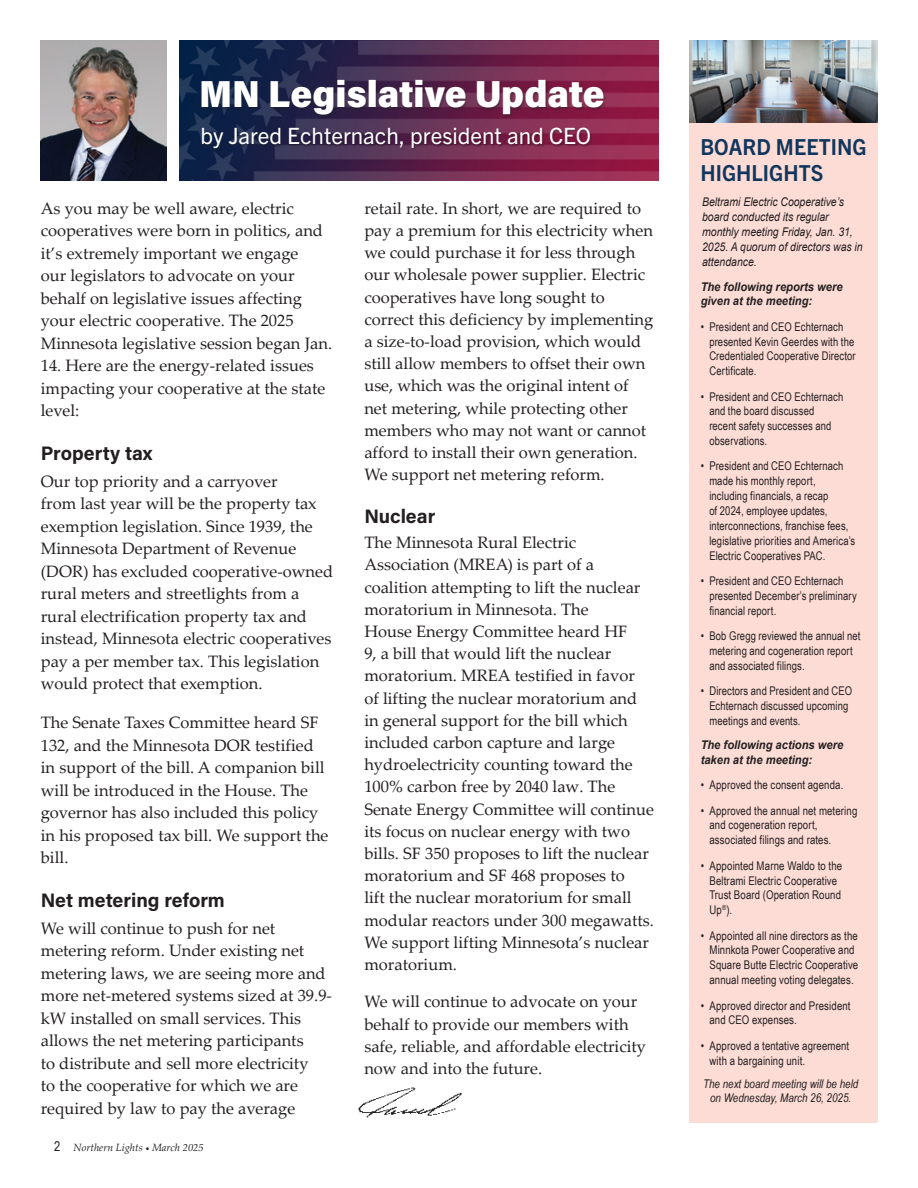
<style>
.page{position:relative;width:918px;height:1188px;background:#fff}
.page>*{position:absolute;margin:0;border:0;box-sizing:border-box;transform-origin:0 0}
.t1{font:900 37.5px "Acumin Pro";letter-spacing:-.005em;color:#fff}
.t2{font:22.5px "Trade Gothic Next LT Pro";color:#fff}
.t3{font:700 22.05px/26.5px "Trade Gothic Next LT Pro";letter-spacing:.005em;color:#11365d;scale:.95 1}
.jared{font:700 19.5px "Acumin Pro";color:#231f20}
.jared-2{font:16.5px/22.2px "Palatino Linotype";color:#231f20}
.t4{font:12px/14.9px "Arial Narrow";letter-spacing:.01em;color:#231f20;scale:.96 1}
.t5{font:12px/14.9px "Arial Narrow";letter-spacing:.01em;color:#231f20}
.brd_mtg{font:italic 12px/15px "Arial";color:#231f20;scale:.87 1}
.brd_mtg-2{font:italic 700 12px/14.4px "Arial";color:#231f20;scale:.93 1}
.brd_mtg-3{font:italic 12px/14.4px "Arial Narrow";color:#231f20;text-align:center}
.t6{font:italic 10.5px "Palatino Linotype";color:#231f20}
.s1{font-family:"Arial Narrow";font-style:normal;font-size:13.5px}
.s2{font-family:"Minion Pro"}
.s3{font-size:11.7px}
</style>
<div class="page">
<img style="left:179px;top:40px;width:480px;height:140px">
<img style="left:41px;top:40px;width:125px;height:140px">
<div style="left:201px;top:80px;width:406px;height:38px;background:#231f20;opacity:.45"></div>
<div style="left:201px;top:127px;width:391px;height:24px;background:#231f20;opacity:.45"></div>
<div style="left:689px;top:40px;width:189px;height:1083px;background:#fcdcd4"></div>
<img style="left:689px;top:40px;width:189px;height:82px">
<img style="left:358px;top:1087px;width:104px;height:31px">
<p class="t1" style="left:199px;top:68px;width:407px">MN Legislative Update</p>
<p class="t2" style="left:201px;top:121px;width:392px">by Jared Echternach, president and CEO</p>
<p class="jared-2" style="left:41px;top:196px;width:293px">As you may be well aware, electric cooperatives were born in politics, and it’s extremely important we engage<br>our legislators to advocate on your behalf on legislative issues affecting your electric cooperative. The 2025<br>Minnesota legislative session began Jan.</p>
<p class="jared-2" style="left:41px;top:354px;width:286px">14. Here are the energy-related issues impacting your cooperative at the state level:</p>
<p class="jared" style="left:41px;top:440px;width:113px">Property tax</p>
<p class="jared-2" style="left:41px;top:469px;width:294px">Our top priority and a carryover<br>from last year will be the property tax exemption legislation. Since 1939, the Minnesota Department of Revenue (DOR) has excluded cooperative-owned rural meters and streetlights from a rural electrification property tax and instead, Minnesota electric cooperatives pay a per member tax. This legislation would protect that exemption.</p>
<p class="jared-2" style="left:41px;top:711px;width:289px">The Senate Taxes Committee heard SF<br>132, and the Minnesota DOR testified in support of the bill. A companion bill will be introduced in the House. The governor has also included this policy in his proposed tax bill. We support the bill.</p>
<p class="jared" style="left:41px;top:886px;width:186px">Net metering reform</p>
<p class="jared-2" style="left:41px;top:916px;width:293px">We will continue to push for net metering reform. Under existing net metering laws, we are seeing more and more net-metered systems sized at 39.9- kW installed on small services. This allows the net metering participants<br>to distribute and sell more electricity<br>to the cooperative for which we are required by law to pay the average</p>
<p class="t6" style="left:54px;top:1140px;width:151px"><span class="s1">2</span> Northern Lights <span class="s2">•</span> March 2025</p>
<p class="jared-2" style="left:364px;top:197px;width:290px">retail rate. In short, we are required to pay a premium for this electricity when we could purchase it for less through our wholesale power supplier. Electric cooperatives have long sought to correct this deficiency by implementing a size-to-load provision, which would still allow members to offset their own use, which was the original intent of net metering, while protecting other members who may not want or cannot afford to install their own generation.<br>We support net metering reform.</p>
<p class="jared" style="left:364px;top:502px;width:72px">Nuclear</p>
<p class="jared-2" style="left:364px;top:531px;width:291px">The Minnesota Rural Electric Association (MREA) is part of a coalition attempting to lift the nuclear moratorium in Minnesota. The<br>House Energy Committee heard HF<br>9, a bill that would lift the nuclear moratorium. MREA testified in favor<br>of lifting the nuclear moratorium and in general support for the bill which included carbon capture and large hydroelectricity counting toward the 100% carbon free by 2040 law. The Senate Energy Committee will continue its focus on nuclear energy with two bills. SF 350 proposes to lift the nuclear moratorium and SF 468 proposes to<br>lift the nuclear moratorium for small modular reactors under 300 megawatts.<br>We support lifting Minnesota’s nuclear moratorium.</p>
<p class="jared-2" style="left:364px;top:990px;width:283px">We will continue to advocate on your behalf to provide our members with safe, reliable, and affordable electricity now and into the future.</p>
<p class="t3" style="left:700px;top:132px;width:176px">BOARD MEETING<br>HIGHLIGHTS</p>
<p class="brd_mtg" style="left:702px;top:194px;width:186px">Beltrami Electric Cooperative’s board conducted its regular monthly meeting Friday, Jan. 31,<br>2025. A quorum of directors was in attendance.</p>
<p class="brd_mtg-2" style="left:701px;top:280px;width:154px">The following reports were given at the meeting:</p>
<p class="t4" style="left:709px;top:319px;width:154px;text-indent:-9px">• President and CEO Echternach presented Kevin Geerdes with the<br>Credentialed Cooperative Director<br>Certificate.</p>
<p class="t4" style="left:709px;top:388px;width:141px;text-indent:-9px">• President and CEO Echternach and the board discussed recent safety successes and observations.</p>
<p class="t4" style="left:709px;top:458px;width:154px;text-indent:-9px">• President and CEO Echternach made his monthly report, including financials, a recap<br>of 2024, employee updates, interconnections, franchise fees, legislative priorities and America’s<br>Electric Cooperatives PAC.</p>
<p class="t4" style="left:709px;top:573px;width:155px;text-indent:-9px">• President and CEO Echternach presented December’s preliminary financial report.</p>
<p class="t4" style="left:709px;top:628px;width:159px;text-indent:-9px">• Bob Gregg reviewed the annual net metering and cogeneration report and associated filings.</p>
<p class="t4" style="left:709px;top:683px;width:150px;text-indent:-9px">• Directors and President and CEO<br>Echternach discussed upcoming meetings and events.</p>
<p class="brd_mtg-2" style="left:701px;top:738px;width:155px">The following actions were taken at the meeting:</p>
<p class="t5" style="left:701px;top:777px;width:144px"><span class="s3">•</span> Approved the consent agenda.</p>
<p class="t5" style="left:709px;top:802px;width:149px;text-indent:-9px">• Approved the annual net metering and cogeneration report, associated filings and rates.</p>
<p class="t5" style="left:709px;top:858px;width:134px;text-indent:-9px">• Appointed Marne Waldo to the<br>Beltrami Electric Cooperative<br>Trust Board (Operation Round<br>Up<sup>®</sup>).</p>
<p class="t5" style="left:709px;top:928px;width:150px;text-indent:-9px">• Appointed all nine directors as the Minnkota Power Cooperative and Square Butte Electric Cooperative annual meeting voting delegates.</p>
<p class="t5" style="left:709px;top:998px;width:143px;text-indent:-9px">• Approved director and President and CEO expenses.</p>
<p class="t5" style="left:709px;top:1038px;width:141px;text-indent:-9px">• Approved a tentative agreement with a bargaining unit.</p>
<p class="brd_mtg-3" style="left:703px;top:1076px;width:157px">The next board meeting will be held on Wednesday, March 26, 2025.</p>
</div>
